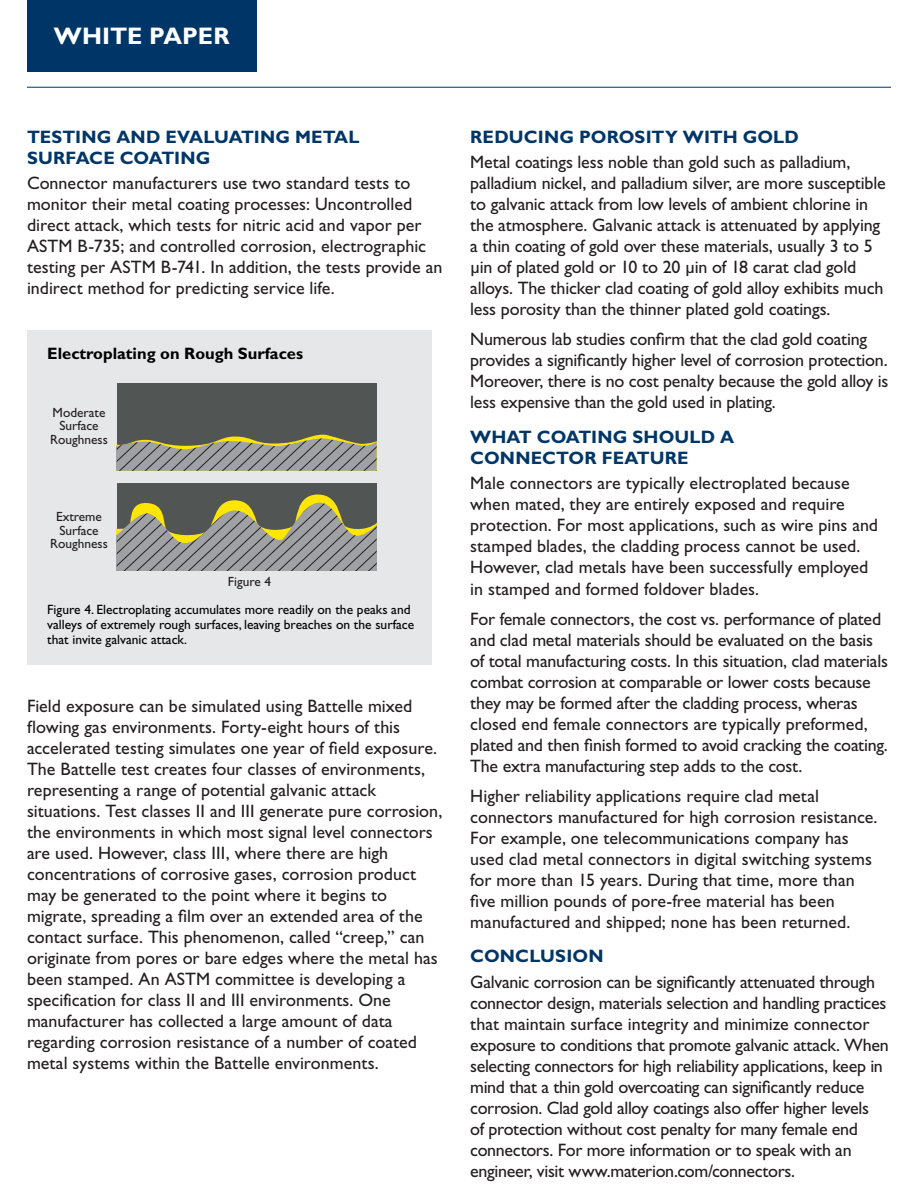
<style>
.page{position:relative;width:918px;height:1188px;background:#fff}
.page>*{position:absolute;margin:0;border:0;box-sizing:border-box;transform-origin:0 0}
.t1{font:700 24px "Gill Sans Std";color:#fff}
.t2{font:18px/21px "Gill Sans Std";letter-spacing:-.005em;color:#231f20}
.t3{font:700 18px/21px "Gill Sans Std";letter-spacing:.005em;color:#003667}
.t4{font:700 16.5px "Gill Sans Std";color:#000}
.t5{font:13.5px/15px "Gill Sans Std";color:#000}
.t6{font:13.35px/13.4px "Gill Sans Std";color:#231f20;text-align:center}
</style>
<div class="page">
<div style="left:27px;top:0;width:229px;height:71px;background:#003667"></div>
<hr style="left:27px;top:87px;width:864px;height:1px;background:#003667">
<div style="left:27px;top:330px;width:405px;height:335px;background:#e6e7e8"></div>
<div style="left:117px;top:384px;width:260px;height:87px;background:#515654"></div>
<svg style="left:117px;top:435px;width:260px;height:36px"></svg>
<div style="left:117px;top:484px;width:260px;height:87px;background:#515654"></div>
<svg style="left:117px;top:495px;width:260px;height:76px"></svg>
<h1 class="t1" style="left:54px;top:22px;width:177px">WHITE PAPER</h1>
<p class="t3" style="left:27px;top:126px;width:334px">TESTING AND EVALUATING METAL<br>SURFACE COATING</p>
<p class="t2" style="left:27px;top:173px;width:417px">Connector manufacturers use two standard tests to monitor their metal coating processes: Uncontrolled direct attack, which tests for nitric acid and vapor per ASTM B-735; and controlled corrosion, electrographic testing per ASTM B-741. In addition, the tests provide an indirect method for predicting service life.</p>
<p class="t4" style="left:47px;top:343px;width:257px">Electroplating on Rough Surfaces</p>
<p class="t6" style="left:50px;top:406px;width:59px">Moderate<br>Surface<br>Roughness</p>
<p class="t6" style="left:50px;top:510px;width:59px">Extreme<br>Surface<br>Roughness</p>
<p class="t6" style="left:228px;top:575px;width:45px">Figure 4</p>
<p class="t5" style="left:47px;top:602px;width:368px">Figure 4. Electroplating accumulates more readily on the peaks and valleys of extremely rough surfaces, leaving breaches on the surface that invite galvanic attack.</p>
<p class="t2" style="left:27px;top:696px;width:417px">Field exposure can be simulated using Battelle mixed flowing gas environments. Forty-eight hours of this accelerated testing simulates one year of field exposure.<br>The Battelle test creates four classes of environments, representing a range of potential galvanic attack situations. Test classes II and III generate pure corrosion, the environments in which most signal level connectors are used. However, class III, where there are high concentrations of corrosive gases, corrosion product may be generated to the point where it begins to migrate, spreading a film over an extended area of the contact surface. This phenomenon, called “creep,” can originate from pores or bare edges where the metal has been stamped. An ASTM committee is developing a specification for class II and III environments. One manufacturer has collected a large amount of data regarding corrosion resistance of a number of coated metal systems within the Battelle environments.</p>
<p class="t3" style="left:470px;top:126px;width:330px">REDUCING POROSITY WITH GOLD</p>
<p class="t2" style="left:470px;top:152px;width:417px">Metal coatings less noble than gold such as palladium, palladium nickel, and palladium silver, are more susceptible to galvanic attack from low levels of ambient chlorine in the atmosphere. Galvanic attack is attenuated by applying a thin coating of gold over these materials, usually 3 to 5 µin of plated gold or 10 to 20 µin of 18 carat clad gold alloys. The thicker clad coating of gold alloy exhibits much less porosity than the thinner plated gold coatings.</p>
<p class="t2" style="left:470px;top:329px;width:420px">Numerous lab studies confirm that the clad gold coating provides a significantly higher level of corrosion protection.<br>Moreover, there is no cost penalty because the gold alloy is less expensive than the gold used in plating.</p>
<p class="t3" style="left:470px;top:426px;width:265px">WHAT COATING SHOULD A<br>CONNECTOR FEATURE</p>
<p class="t2" style="left:470px;top:473px;width:409px">Male connectors are typically electroplated because when mated, they are entirely exposed and require protection. For most applications, such as wire pins and stamped blades, the cladding process cannot be used.<br>However, clad metals have been successfully employed in stamped and formed foldover blades.</p>
<p class="t2" style="left:470px;top:608px;width:419px">For female connectors, the cost vs. performance of plated and clad metal materials should be evaluated on the basis of total manufacturing costs. In this situation, clad materials combat corrosion at comparable or lower costs because they may be formed after the cladding process, wheras closed end female connectors are typically preformed, plated and then finish formed to avoid cracking the coating.<br>The extra manufacturing step adds to the cost.</p>
<p class="t2" style="left:470px;top:785px;width:409px">Higher reliability applications require clad metal connectors manufactured for high corrosion resistance.<br>For example, one telecommunications company has used clad metal connectors in digital switching systems for more than 15 years. During that time, more than five million pounds of pore-free material has been manufactured and shipped; none has been returned.</p>
<p class="t3" style="left:470px;top:945px;width:135px">CONCLUSION</p>
<p class="t2" style="left:470px;top:971px;width:420px">Galvanic corrosion can be significantly attenuated through connector design, materials selection and handling practices that maintain surface integrity and minimize connector exposure to conditions that promote galvanic attack. When selecting connectors for high reliability applications, keep in mind that a thin gold overcoating can significantly reduce corrosion. Clad gold alloy coatings also offer higher levels<br>of protection without cost penalty for many female end connectors. For more information or to speak with an engineer, visit www.materion.com/connectors.</p>
</div>
